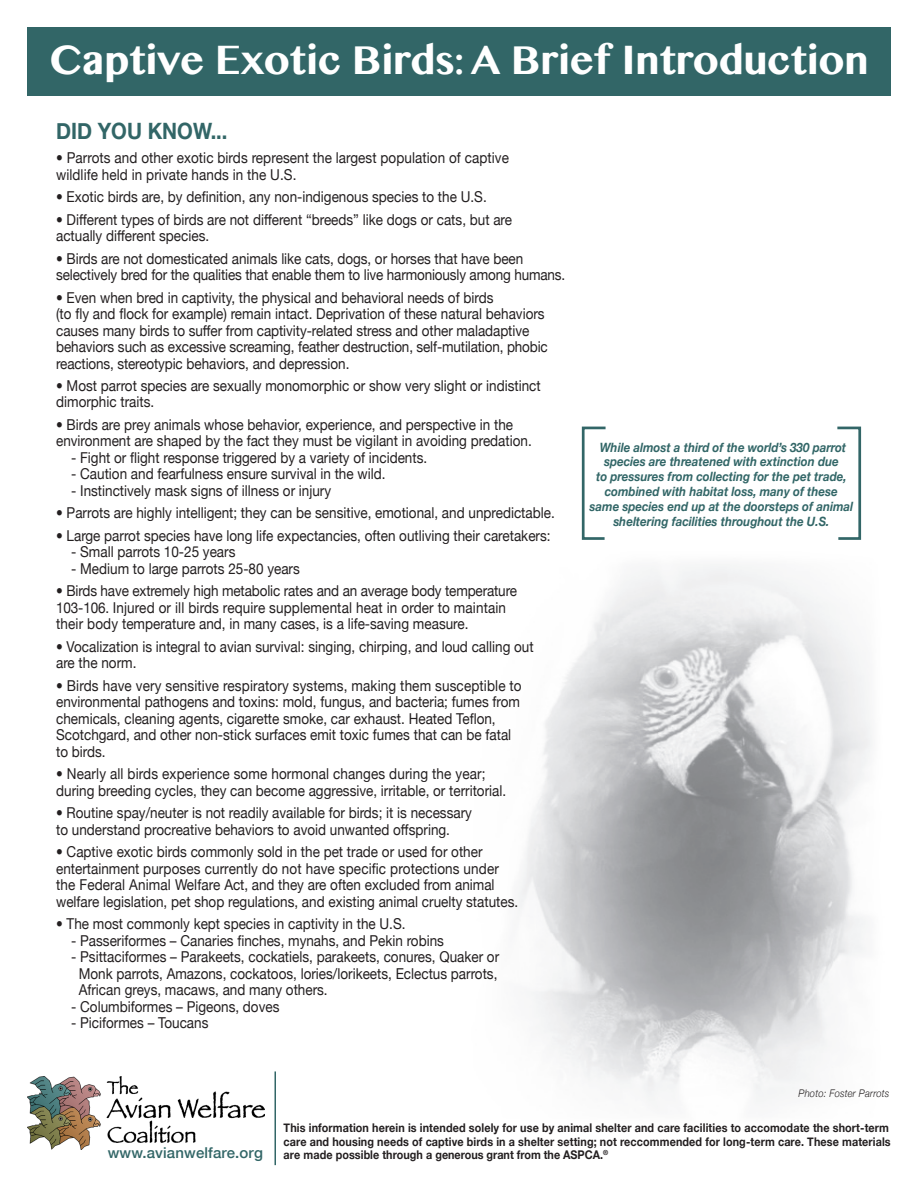
<style>
.page{position:relative;width:918px;height:1188px;background:#fff}
.page>*{position:absolute;margin:0;border:0;box-sizing:border-box;transform-origin:0 0}
.t1{font:700 40.2px "Bangla MN";letter-spacing:-.01em;color:#fff}
.t2{font:700 22.5px "Helvetica Neue";color:#326667;scale:.9 1}
.t3{font:15px/16.5px "Helvetica Neue";color:#231f20;scale:.9 1}
.t4{font:500 15px "Helvetica Neue";letter-spacing:.01em;color:#326667}
.t5{font:italic 700 12.9px/14.9px "Helvetica Neue";color:#326667;text-align:center;scale:.9 1}
.t6{font:700 12px/13.5px "Helvetica Neue";letter-spacing:.01em;color:#231f20;scale:.9 1}
.t7{font:italic 300 10.5px "Helvetica Neue";letter-spacing:.02em;color:#231f20;scale:.9 1}
.t8{font:700 7.05px "Helvetica Neue";color:#231f20;scale:.9 1}
</style>
<div class="page">
<img style="left:518px;top:564px;width:354px;height:543px">
<div style="left:27px;top:27px;width:864px;height:68px;background:#326667"></div>
<svg style="left:581px;top:426px;width:25px;height:114px"></svg>
<svg style="left:837px;top:426px;width:25px;height:114px"></svg>
<hr style="left:275px;top:1071px;width:1px;height:94px;background:#326667">
<img style="left:27px;top:1077px;width:238px;height:72px">
<p class="t1" style="left:49px;top:34px;width:821px">Captive Exotic Birds: A Brief Introduction</p>
<p class="t2" style="left:56px;top:110px;width:192px">DID YOU KNOW...</p>
<p class="t3" style="left:56px;top:149px;width:505px">• Parrots and other exotic birds represent the largest population of captive wildlife held in private hands in the U.S.</p>
<p class="t3" style="left:56px;top:188px;width:480px">• Exotic birds are, by definition, any non-indigenous species to the U.S.</p>
<p class="t3" style="left:56px;top:210px;width:508px">• Different types of birds are not different “breeds” like dogs or cats, but are actually different species.</p>
<p class="t3" style="left:56px;top:249px;width:567px">• Birds are not domesticated animals like cats, dogs, or horses that have been selectively bred for the qualities that enable them to live harmoniously among humans.</p>
<p class="t3" style="left:56px;top:288px;width:548px">• Even when bred in captivity, the physical and behavioral needs of birds<br>(to fly and flock for example) remain intact. Deprivation of these natural behaviors causes many birds to suffer from captivity-related stress and other maladaptive behaviors such as excessive screaming, feather destruction, self-mutilation, phobic reactions, stereotypic behaviors, and depression.</p>
<p class="t3" style="left:56px;top:377px;width:540px;line-height:15.8px">• Most parrot species are sexually monomorphic or show very slight or indistinct dimorphic traits.</p>
<p class="t3" style="left:56px;top:415px;width:530px">• Birds are prey animals whose behavior, experience, and perspective in the environment are shaped by the fact they must be vigilant in avoiding predation.</p>
<p class="t3" style="left:71px;top:448px;width:397px">- Fight or flight response triggered by a variety of incidents.</p>
<p class="t3" style="left:71px;top:465px;width:351px">- Caution and fearfulness ensure survival in the wild.</p>
<p class="t3" style="left:71px;top:481px;width:290px">- Instinctively mask signs of illness or injury</p>
<p class="t3" style="left:56px;top:504px;width:556px">• Parrots are highly intelligent; they can be sensitive, emotional, and unpredictable.</p>
<p class="t3" style="left:56px;top:526px;width:551px">• Large parrot species have long life expectancies, often outliving their caretakers:</p>
<p class="t3" style="left:71px;top:543px;width:184px">- Small parrots 10-25 years</p>
<p class="t3" style="left:71px;top:559px;width:256px">- Medium to large parrots 25-80 years</p>
<p class="t3" style="left:56px;top:582px;width:514px">• Birds have extremely high metabolic rates and an average body temperature<br>103-106. Injured or ill birds require supplemental heat in order to maintain their body temperature and, in many cases, is a life-saving measure.</p>
<p class="t3" style="left:56px;top:637px;width:532px">• Vocalization is integral to avian survival: singing, chirping, and loud calling out are the norm.</p>
<p class="t3" style="left:56px;top:676px;width:519px">• Birds have very sensitive respiratory systems, making them susceptible to environmental pathogens and toxins: mold, fungus, and bacteria; fumes from chemicals, cleaning agents, cigarette smoke, car exhaust. Heated Teflon, Scotchgard, and other non-stick surfaces emit toxic fumes that can be fatal to birds.</p>
<p class="t3" style="left:56px;top:765px;width:502px">• Nearly all birds experience some hormonal changes during the year; during breeding cycles, they can become aggressive, irritable, or territorial.</p>
<p class="t3" style="left:56px;top:804px;width:464px">• Routine spay/neuter is not readily available for birds; it is necessary to understand procreative behaviors to avoid unwanted offspring.</p>
<p class="t3" style="left:56px;top:843px;width:515px">• Captive exotic birds commonly sold in the pet trade or used for other entertainment purposes currently do not have specific protections under the Federal Animal Welfare Act, and they are often excluded from animal welfare legislation, pet shop regulations, and existing animal cruelty statutes.</p>
<p class="t3" style="left:56px;top:915px;width:390px">• The most commonly kept species in captivity in the U.S.</p>
<p class="t3" style="left:71px;top:931px;width:416px">- Passeriformes – Canaries finches, mynahs, and Pekin robins</p>
<p class="t3" style="left:79px;top:948px;width:469px;text-align:justify;text-indent:-8px">- Psittaciformes – Parakeets, cockatiels, parakeets, conures, Quaker or Monk parrots, Amazons, cockatoos, lories/lorikeets, Eclectus parrots, African greys, macaws, and many others.</p>
<p class="t3" style="left:71px;top:997px;width:233px">- Columbiformes – Pigeons, doves</p>
<p class="t3" style="left:71px;top:1014px;width:154px">- Piciformes – Toucans</p>
<p class="t5" style="left:590px;top:439px;width:294px">While almost a third of the world’s 330 parrot species are threatened with extinction due<br>to pressures from collecting for the pet trade, combined with habitat loss, many of these same species end up at the doorsteps of animal sheltering facilities throughout the U.S.</p>
<p class="t7" style="left:799px;top:1085px;width:102px">Photo: Foster Parrots</p>
<p class="t6" style="left:284px;top:1120px;width:674px">This information herein is intended solely for use by animal shelter and care facilities to accomodate the short-term</p>
<p class="t6" style="left:284px;top:1134px;width:676px">care and housing needs of captive birds in a shelter setting; not reccommended for long-term care. These materials are made possible through a generous grant from the ASPCA.</p>
<p class="t4" style="left:108px;top:1141px;width:157px">www.avianwelfare.org</p>
<p class="t8" style="left:603px;top:1147px;width:7px">®</p>
</div>
